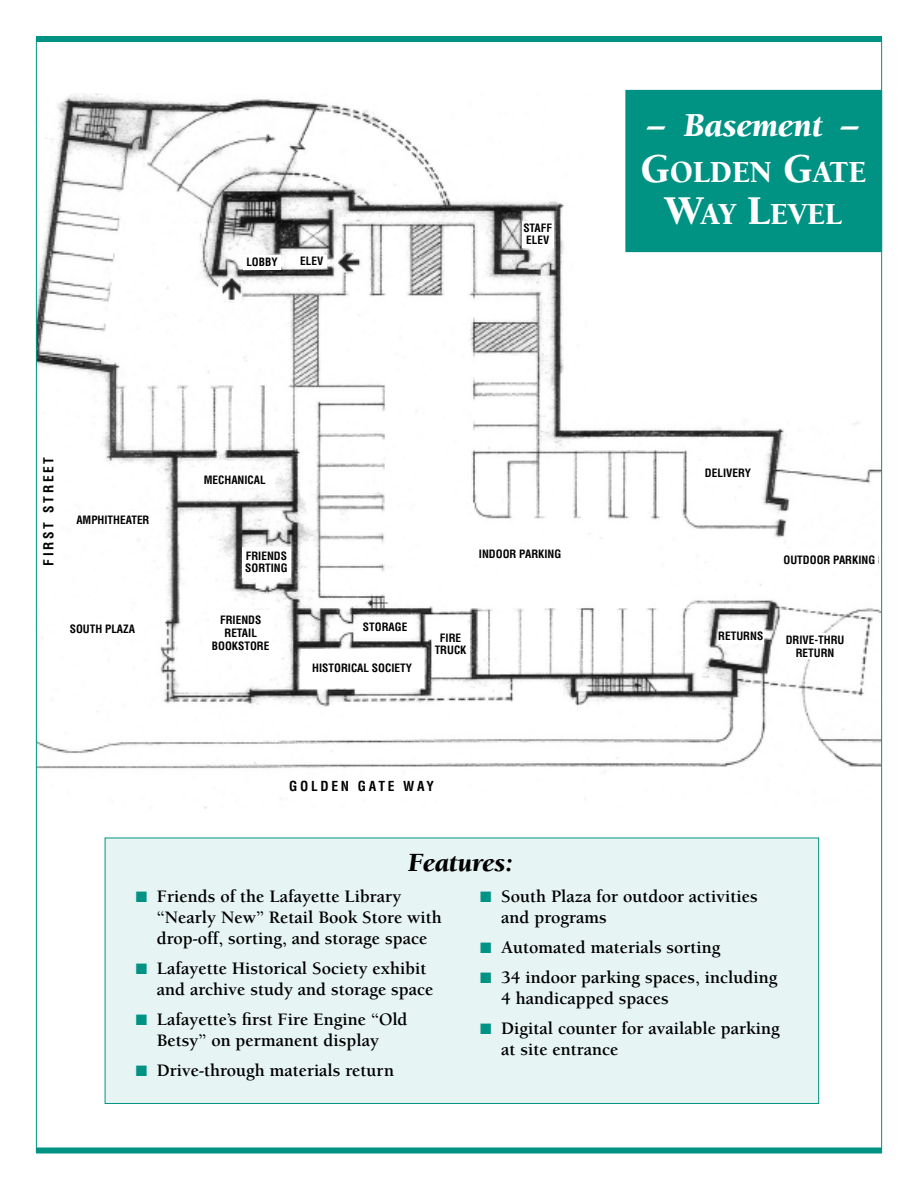
<style>
.page{position:relative;width:918px;height:1188px;background:#fff}
.page>*{position:absolute;margin:0;border:0;box-sizing:border-box;transform-origin:0 0}
.t1{font:italic 900 34.5px "Berkeley";color:#fff}
.t2{font:900 31.5px/42px "Berkeley";color:#fff;text-align:center;scale:.95 1}
.t3{font:italic 900 27px "Berkeley";color:#000}
.t4{font:700 18px/21px "Berkeley";color:#000}
.t5{font:700 condensed 13.5px "Helvetica";letter-spacing:.2em;color:#000}
.t6{font:700 condensed 11.25px/12.8px "Helvetica";color:#000;text-align:center}
.s1{font-size:42px}
.s2{color:#009383}
</style>
<div class="page">
<img style="left:38px;top:94px;width:842px;height:714px">
<div style="left:105px;top:838px;width:714px;height:265px;background:#e6f4f3"></div>
<div style="left:105px;top:838px;width:714px;height:266px;border:1px solid #009383"></div>
<div style="left:587px;top:101px;width:295px;height:314px;background:#fff"></div>
<div style="left:626px;top:90px;width:256px;height:162px;background:#009383"></div>
<div style="left:36px;top:36px;width:846px;height:6px;background:#009383"></div>
<div style="left:36px;top:1148px;width:846px;height:6px;background:#009383"></div>
<div style="left:72px;top:512px;width:82px;height:18px;background:#fff"></div>
<div style="left:62px;top:621px;width:81px;height:18px;background:#fff"></div>
<div style="left:243px;top:255px;width:38px;height:14px;background:#fff"></div>
<div style="left:297px;top:255px;width:30px;height:13px;background:#fff"></div>
<div style="left:522px;top:221px;width:32px;height:27px;background:#fff"></div>
<div style="left:195px;top:473px;width:79px;height:15px;background:#fff"></div>
<div style="left:209px;top:610px;width:64px;height:47px;background:#fff"></div>
<div style="left:242px;top:547px;width:49px;height:30px;background:#fff"></div>
<div style="left:432px;top:626px;width:37px;height:37px;background:#fff"></div>
<div style="left:783px;top:634px;width:64px;height:25px;background:#fff"></div>
<div style="left:698px;top:461px;width:60px;height:23px;background:#fff"></div>
<div style="left:781px;top:549px;width:97px;height:23px;background:#fff"></div>
<div style="left:472px;top:544px;width:97px;height:20px;background:#fff"></div>
<div style="left:358px;top:617px;width:54px;height:21px;background:#fff"></div>
<div style="left:301px;top:649px;width:122px;height:39px;background:#fff"></div>
<div style="left:718px;top:629px;width:45px;height:15px;background:#fff"></div>
<div style="left:274px;top:777px;width:175px;height:19px;background:#fff"></div>
<div style="left:39px;top:444px;width:20px;height:134px;background:#fff"></div>
<p class="t6" style="left:246px;top:256px;width:33px">LOBBY</p>
<p class="t6" style="left:300px;top:254px;width:25px">ELEV</p>
<p class="t6" style="left:523px;top:222px;width:30px;line-height:12px;text-align:left">STAFF<br>ELEV</p>
<h1 class="t1" style="left:648px;top:111px;width:212px">– Basement –</h1>
<h2 class="t2" style="left:640px;top:154px;width:239px"><span class="s1">G</span>OLDEN <span class="s1">G</span>ATE<br><span class="s1">W</span>AY <span class="s1">L</span>EVEL</h2>
<p class="t5" style="left:41px;top:566px;width:110px;rotate:-90deg">FIRST STREET</p>
<p class="t6" style="left:76px;top:513px;width:75px">AMPHITHEATER</p>
<p class="t6" style="left:70px;top:623px;width:67px">SOUTH PLAZA</p>
<p class="t6" style="left:204px;top:474px;width:63px">MECHANICAL</p>
<p class="t6" style="left:245px;top:549px;width:44px;text-align:left">FRIENDS<br>SORTING</p>
<p class="t6" style="left:212px;top:614px;width:59px">FRIENDS<br>RETAIL<br>BOOKSTORE</p>
<p class="t6" style="left:705px;top:467px;width:48px">DELIVERY</p>
<p class="t6" style="left:479px;top:548px;width:84px">INDOOR PARKING</p>
<p class="t6" style="left:784px;top:554px;width:93px">OUTDOOR PARKING</p>
<p class="t6" style="left:363px;top:621px;width:46px">STORAGE</p>
<p class="t6" style="left:312px;top:662px;width:101px">HISTORICAL SOCIETY</p>
<p class="t6" style="left:718px;top:630px;width:46px">RETURNS</p>
<p class="t6" style="left:435px;top:631px;width:33px">FIRE<br>TRUCK</p>
<p class="t6" style="left:786px;top:634px;width:60px">DRIVE-THRU<br>RETURN</p>
<p class="t5" style="left:289px;top:779px;width:146px">GOLDEN GATE WAY</p>
<h3 class="t3" style="left:408px;top:852px;width:106px">Features:</h3>
<p class="t4" style="left:157px;top:888px;width:286px;text-indent:-21px"><span class="s2">■</span> Friends of the Lafayette Library “Nearly New” Retail Book Store with drop-off, sorting, and storage space</p>
<p class="t4" style="left:157px;top:960px;width:278px;text-indent:-21px"><span class="s2">■</span> Lafayette Historical Society exhibit and archive study and storage space</p>
<p class="t4" style="left:136px;top:1011px;width:273px;text-align:center"><span class="s2">■</span> Lafayette’s first Fire Engine “Old<br>Betsy” on permanent display</p>
<p class="t4" style="left:136px;top:1062px;width:260px"><span class="s2">■</span> Drive-through materials return</p>
<p class="t4" style="left:501px;top:888px;width:258px;text-indent:-21px"><span class="s2">■</span> South Plaza for outdoor activities and programs</p>
<p class="t4" style="left:480px;top:939px;width:242px"><span class="s2">■</span> Automated materials sorting</p>
<p class="t4" style="left:501px;top:969px;width:278px;text-indent:-21px"><span class="s2">■</span> 34 indoor parking spaces, including<br>4 handicapped spaces</p>
<p class="t4" style="left:501px;top:1020px;width:280px;text-indent:-21px"><span class="s2">■</span> Digital counter for available parking at site entrance</p>
</div>
